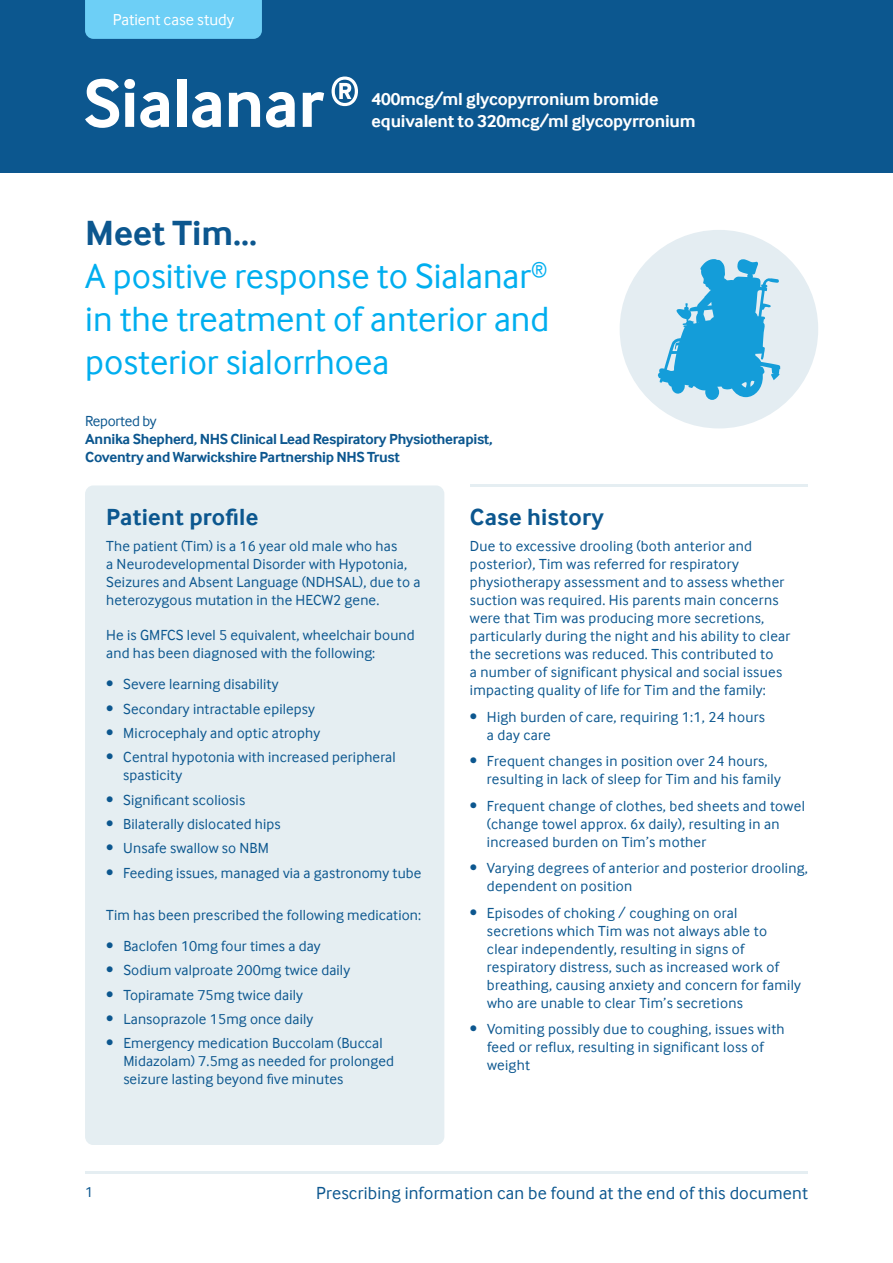
<style>
.page{position:relative;width:893px;height:1263px;background:#fff}
.page>*{position:absolute;margin:0;border:0;box-sizing:border-box;transform-origin:0 0}
.t1{font:36px/43.2px "Inter Face";color:#00aeef}
.t2{font:700 24px "Inter Face";letter-spacing:.01em;color:#0c578f}
.t3{font:700 18px/22.2px "Inter Face";letter-spacing:-.01em;color:#fff}
.t4{font:18px "Inter Face";letter-spacing:.01em;color:#0c578f}
.t5{font:16.35px "Inter Face";color:#fff}
.t6{font:15px/18px "Inter Face";letter-spacing:.02em;color:#0c578f}
.t7{font:700 15px/18px "Inter Face";letter-spacing:-.02em;color:#0c578f}
.t8{font:15px "Inter Face";letter-spacing:-.02em;color:#0c578f}
.s1{font-weight:700;color:#0c578f}
</style>
<div class="page">
<hr style="left:85px;top:1171px;width:723px;height:3px;background:#e5eef2">
<div style="left:85px;top:485px;width:359px;height:660px;background:#e5eef2;border-radius:8px"></div>
<div style="left:0;top:0;width:893px;height:173px;background:#0c578f"></div>
<svg style="left:85px;top:79px;width:84px;height:49px"></svg>
<div style="left:177px;top:80px;width:9px;height:47px;background:#fff"></div>
<svg style="left:192px;top:92px;width:29px;height:36px"></svg>
<svg style="left:229px;top:92px;width:31px;height:35px"></svg>
<svg style="left:266px;top:92px;width:29px;height:36px"></svg>
<svg style="left:303px;top:92px;width:21px;height:35px"></svg>
<svg style="left:332px;top:77px;width:26px;height:29px"></svg>
<div style="left:85px;top:0;width:177px;height:39px;background:#6dcff6"></div>
<hr style="left:471px;top:484px;width:337px;height:2px;background:#e5eef2">
<div style="left:620px;top:230px;width:198px;height:198px;background:#e4edf2;border-radius:50%"></div>
<svg style="left:658px;top:259px;width:122px;height:141px"></svg>
<p class="t5" style="left:113px;top:10px;width:123px">Patient case study</p>
<p class="t3" style="left:372px;top:88px;width:325px">400mcg/ml glycopyrronium bromide equivalent to 320mcg/ml glycopyrronium</p>
<h1 class="t1" style="left:85px;top:211px;width:466px"><span class="s1">Meet Tim...<br></span>A positive response to Sialanar<sup>® </sup>in the treatment of anterior and posterior sialorrhoea</h1>
<p class="t8" style="left:85px;top:412px;width:73px">Reported by</p>
<p class="t7" style="left:85px;top:429px;width:409px">Annika Shepherd, NHS Clinical Lead Respiratory Physiotherapist,<br>Coventry and Warwickshire Partnership NHS Trust</p>
<h2 class="t2" style="left:106px;top:503px;width:154px">Patient profile</h2>
<p class="t6" style="left:106px;top:537px;width:316px">The patient (Tim) is a 16 year old male who has<br>a Neurodevelopmental Disorder with Hypotonia, Seizures and Absent Language (NDHSAL), due to a heterozygous mutation in the HECW2 gene.</p>
<p class="t6" style="left:106px;top:626px;width:310px">He is GMFCS level 5 equivalent, wheelchair bound and has been diagnosed with the following:</p>
<p class="t6" style="left:106px;top:675px;width:174px">• Severe learning disability</p>
<p class="t6" style="left:106px;top:699px;width:210px">• Secondary intractable epilepsy</p>
<p class="t6" style="left:106px;top:724px;width:215px">• Microcephaly and optic atrophy</p>
<p class="t6" style="left:123px;top:748px;width:274px;text-indent:-17px">• Central hypotonia with increased peripheral spasticity</p>
<p class="t6" style="left:106px;top:790px;width:140px">• Significant scoliosis</p>
<p class="t6" style="left:106px;top:815px;width:176px">• Bilaterally dislocated hips</p>
<p class="t6" style="left:106px;top:839px;width:164px">• Unsafe swallow so NBM</p>
<p class="t6" style="left:106px;top:864px;width:317px">• Feeding issues, managed via a gastronomy tube</p>
<p class="t6" style="left:106px;top:906px;width:316px">Tim has been prescribed the following medication:</p>
<p class="t6" style="left:106px;top:937px;width:216px">• Baclofen 10mg four times a day</p>
<p class="t6" style="left:106px;top:961px;width:245px">• Sodium valproate 200mg twice daily</p>
<p class="t6" style="left:106px;top:985px;width:198px">• Topiramate 75mg twice daily</p>
<p class="t6" style="left:106px;top:1010px;width:208px">• Lansoprazole 15mg once daily</p>
<p class="t6" style="left:123px;top:1034px;width:272px;text-indent:-17px">• Emergency medication Buccolam (Buccal<br>Midazolam) 7.5mg as needed for prolonged seizure lasting beyond five minutes</p>
<h2 class="t2" style="left:470px;top:503px;width:135px">Case history</h2>
<p class="t6" style="left:470px;top:537px;width:322px">Due to excessive drooling (both anterior and posterior), Tim was referred for respiratory physiotherapy assessment and to assess whether suction was required. His parents main concerns were that Tim was producing more secretions, particularly during the night and his ability to clear the secretions was reduced. This contributed to<br>a number of significant physical and social issues impacting quality of life for Tim and the family:</p>
<p class="t6" style="left:487px;top:708px;width:279px;text-indent:-17px">• High burden of care, requiring 1:1, 24 hours a day care</p>
<p class="t6" style="left:487px;top:752px;width:295px;text-indent:-17px">• Frequent changes in position over 24 hours, resulting in lack of sleep for Tim and his family</p>
<p class="t6" style="left:487px;top:797px;width:320px;text-indent:-17px">• Frequent change of clothes, bed sheets and towel (change towel approx. 6x daily), resulting in an increased burden on Tim’s mother</p>
<p class="t6" style="left:487px;top:859px;width:323px;text-indent:-17px">• Varying degrees of anterior and posterior drooling, dependent on position</p>
<p class="t6" style="left:487px;top:904px;width:316px;text-indent:-17px">• Episodes of choking / coughing on oral secretions which Tim was not always able to clear independently, resulting in signs of respiratory distress, such as increased work of breathing, causing anxiety and concern for family who are unable to clear Tim’s secretions</p>
<p class="t6" style="left:487px;top:1020px;width:299px;text-indent:-17px">• Vomiting possibly due to coughing, issues with feed or reflux, resulting in significant loss of weight</p>
<p class="t6" style="left:85px;top:1183px;width:10px">1</p>
<p class="t4" style="left:316px;top:1183px;width:493px">Prescribing information can be found at the end of this document</p>
</div>
